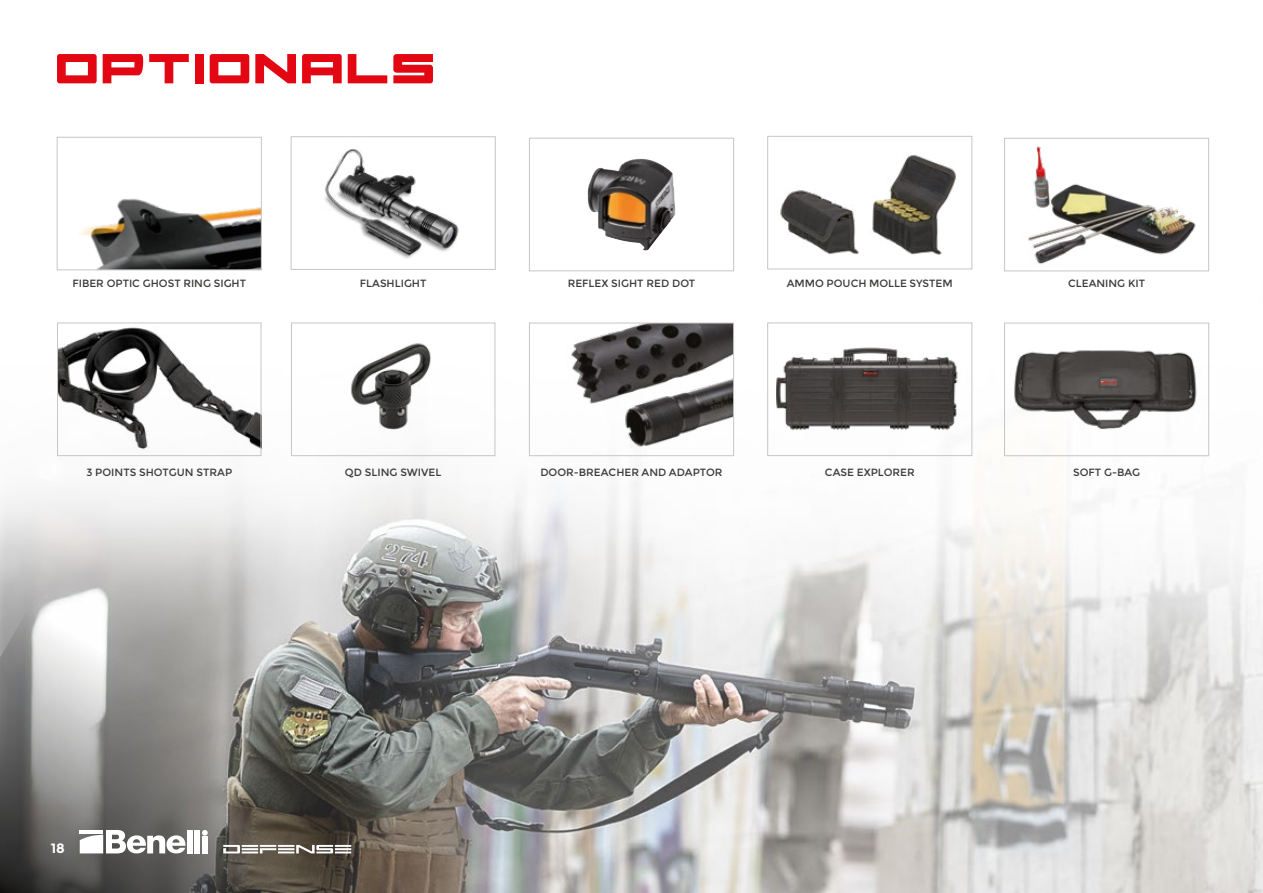
<style>
.page{position:relative;width:1263px;height:893px;background:#fff}
.page>*{position:absolute;margin:0;border:0;box-sizing:border-box;transform-origin:0 0}
.t1{font:72px "Future Forces";color:#e30613}
.t2{font:700 13.5px "Montserrat";color:#fff}
.t3{font:10.5px "Montserrat";color:#3c3c3b}
</style>
<div class="page">
<img style="left:0;top:135px;width:1263px;height:758px">
<img style="left:59px;top:139px;width:201px;height:129px">
<div style="left:57px;top:137px;width:205px;height:133px;border:1px solid #c6c6c6"></div>
<img style="left:59px;top:325px;width:200px;height:129px">
<div style="left:57px;top:323px;width:204px;height:133px;border:1px solid #c6c6c6"></div>
<div style="left:291px;top:323px;width:204px;height:133px;border:1px solid #c6c6c6"></div>
<img style="left:344px;top:338px;width:98px;height:103px">
<div style="left:291px;top:136px;width:204px;height:134px;border:1px solid #c6c6c6"></div>
<img style="left:321px;top:135px;width:142px;height:142px">
<img style="left:567px;top:325px;width:165px;height:80px">
<img style="left:621px;top:372px;width:111px;height:76px">
<div style="left:529px;top:323px;width:205px;height:133px;border:1px solid #c6c6c6"></div>
<div style="left:767px;top:136px;width:205px;height:133px;border:1px solid #c6c6c6"></div>
<img style="left:870px;top:152px;width:87px;height:105px">
<img style="left:777px;top:188px;width:81px;height:69px">
<img style="left:1013px;top:138px;width:72px;height:135px">
<div style="left:1004px;top:323px;width:205px;height:133px;border:1px solid #c6c6c6"></div>
<img style="left:1011px;top:345px;width:191px;height:94px">
<div style="left:767px;top:323px;width:205px;height:133px;border:1px solid #c6c6c6"></div>
<img style="left:776px;top:345px;width:187px;height:89px">
<div style="left:529px;top:138px;width:205px;height:133px;border:1px solid #c6c6c6"></div>
<img style="left:587px;top:159px;width:88px;height:91px">
<img style="left:1085px;top:135px;width:178px;height:192px">
<img style="left:1088px;top:401px;width:175px;height:233px">
<svg style="left:0;top:605px;width:549px;height:288px;background:#82807c"></svg>
<svg style="left:223px;top:845px;width:128px;height:8px"></svg>
<div style="left:187px;top:830px;width:5px;height:23px;background:#fff"></div>
<div style="left:194px;top:830px;width:6px;height:23px;background:#fff"></div>
<div style="left:202px;top:836px;width:6px;height:17px;background:#fff"></div>
<svg style="left:202px;top:830px;width:6px;height:6px"></svg>
<svg style="left:80px;top:830px;width:106px;height:23px"></svg>
<h1 class="t1" style="left:54px;top:16px;width:383px">Optionals</h1>
<p class="t3" style="left:72px;top:277px;width:175px">FIBER OPTIC GHOST RING SIGHT</p>
<p class="t3" style="left:86px;top:466px;width:147px">3 POINTS SHOTGUN STRAP</p>
<p class="t3" style="left:360px;top:277px;width:68px">FLASHLIGHT</p>
<p class="t3" style="left:568px;top:277px;width:129px">REFLEX SIGHT RED DOT</p>
<p class="t3" style="left:787px;top:277px;width:167px">AMMO POUCH MOLLE SYSTEM</p>
<p class="t3" style="left:1068px;top:277px;width:78px">CLEANING KIT</p>
<p class="t3" style="left:345px;top:466px;width:98px">QD SLING SWIVEL</p>
<p class="t3" style="left:540px;top:466px;width:184px">DOOR-BREACHER AND ADAPTOR</p>
<p class="t3" style="left:825px;top:466px;width:91px">CASE EXPLORER</p>
<p class="t3" style="left:1073px;top:466px;width:69px">SOFT G-BAG</p>
<p class="t2" style="left:51px;top:840px;width:16px">18</p>
</div>
